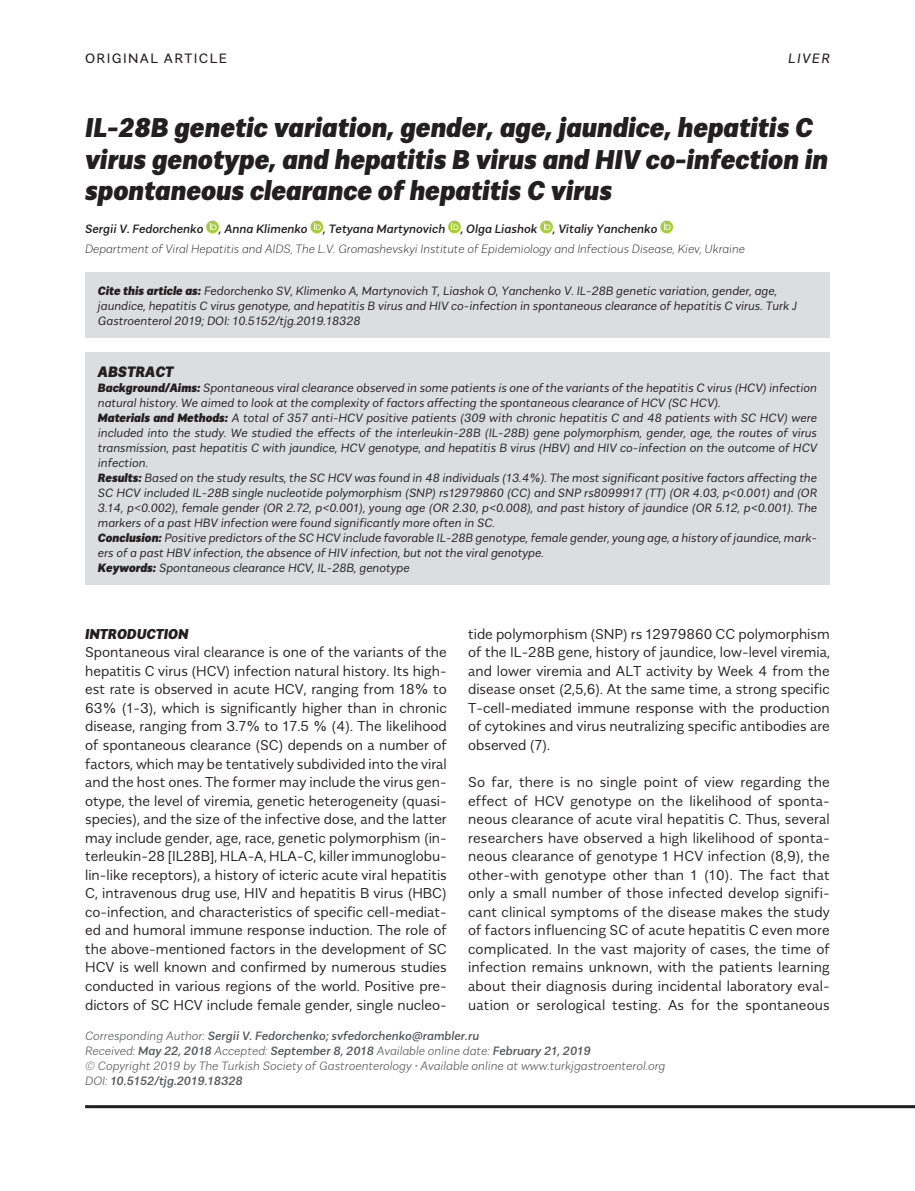
<style>
.page{position:relative;width:915px;height:1191px;background:#fff}
.page>*{position:absolute;margin:0;border:0;box-sizing:border-box;transform-origin:0 0}
.t1{font:italic 900 27px/31.5px "Alergia Normal";color:#231f20}
.t2{font:italic 900 15px "Alergia Normal";color:#231f20}
.t3{font:300 14.25px/18.6px "Alergia Normal";color:#231f20;text-align:justify}
.t4{font:italic 900 14.25px "Alergia Normal";color:#231f20}
.t5{font:13.5px "Alergia Normal";letter-spacing:.1em;color:#231f20}
.t6{font:italic 13.5px "Alergia Normal";letter-spacing:.1em;color:#231f20}
.t7{font:italic 300 12px/15px "Alergia Normal";color:#231f20}
.t8{font:italic 500 12px "Alergia Normal";color:#57585a}
.t9{font:italic 300 expanded 12px "Alergia Normal";color:#231f20}
.t10{font:italic 200 12px "Alergia Normal";color:#57585a}
.t11{font:italic 500 12px "Alergia Normal";color:#231f20}
.s1{font-weight:900}
.s2{font-weight:200}
</style>
<div class="page">
<svg style="left:206px;top:220px;width:13px;height:13px"></svg>
<svg style="left:209px;top:223px;width:7px;height:7px"></svg>
<svg style="left:310px;top:220px;width:13px;height:13px"></svg>
<svg style="left:314px;top:223px;width:6px;height:7px"></svg>
<svg style="left:448px;top:220px;width:12px;height:13px"></svg>
<svg style="left:451px;top:223px;width:7px;height:7px"></svg>
<svg style="left:540px;top:220px;width:12px;height:13px"></svg>
<svg style="left:543px;top:223px;width:7px;height:7px"></svg>
<svg style="left:660px;top:220px;width:12px;height:13px"></svg>
<svg style="left:663px;top:223px;width:7px;height:7px"></svg>
<div style="left:85px;top:352px;width:744px;height:233px;background:#dcdddf"></div>
<hr style="left:85px;top:1105px;width:829px;height:3px;background:#231f20">
<div style="left:85px;top:273px;width:744px;height:65px;background:#dcdddf"></div>
<p class="t5" style="left:85px;top:48px;width:143px">ORIGINAL ARTICLE</p>
<p class="t6" style="left:788px;top:48px;width:43px">LIVER</p>
<p class="t1" style="left:85px;top:109px;width:744px">IL-28B genetic variation, gender, age, jaundice, hepatitis C virus genotype, and hepatitis B virus and HIV co-infection in spontaneous clearance of hepatitis C virus</p>
<p class="t11" style="left:85px;top:220px;width:120px">Sergii V. Fedorchenko</p>
<p class="t11" style="left:219px;top:220px;width:90px">, Anna Klimenko</p>
<p class="t11" style="left:323px;top:220px;width:124px">, Tetyana Martynovich</p>
<p class="t11" style="left:460px;top:220px;width:78px">, Olga Liashok</p>
<p class="t11" style="left:552px;top:220px;width:106px">, Vitaliy Yanchenko</p>
<p class="t9" style="left:85px;top:239px;width:661px">Department of Viral Hepatitis and AIDS, The L.V. Gromashevskyi Institute of Epidemiology and Infectious Disease, Kiev, Ukraine</p>
<p class="t7" style="left:98px;top:282px;width:700px"><span class="s1">Cite this article as:</span> Fedorchenko SV, Klimenko A, Martynovich T, Liashok O, Yanchenko V. IL-28B genetic variation, gender, age, jaundice, hepatitis C virus genotype, and hepatitis B virus and HIV co-infection in spontaneous clearance of hepatitis C virus. Turk J<br>Gastroenterol 2019; DOI: 10.5152/tjg.2019.18328</p>
<p class="t2" style="left:98px;top:359px;width:77px">ABSTRACT</p>
<p class="t7" style="left:98px;top:379px;width:720px"><span class="s1">Background/Aims:</span> Spontaneous viral clearance observed in some patients is one of the variants of the hepatitis C virus (HCV) infection natural history. We aimed to look at the complexity of factors affecting the spontaneous clearance of HCV (SC HCV).</p>
<p class="t7" style="left:98px;top:409px;width:720px;text-align:justify"><span class="s1">Materials and Methods:</span> A total of 357 anti-HCV positive patients (309 with chronic hepatitis C and 48 patients with SC HCV) were included into the study. We studied the effects of the interleukin-28B (IL-28B) gene polymorphism, gender, age, the routes of virus transmission, past hepatitis C with jaundice, HCV genotype, and hepatitis B virus (HBV) and HIV co-infection on the outcome of HCV infection.</p>
<p class="t7" style="left:98px;top:469px;width:720px;text-align:justify"><span class="s1">Results:</span> Based on the study results, the SC HCV was found in 48 individuals (13.4%). The most significant positive factors affecting the SC HCV included IL-28B single nucleotide polymorphism (SNP) rs12979860 (CC) and SNP rs8099917 (TT) (OR 4.03, p&lt;0.001) and (OR 3.14, p&lt;0.002), female gender (OR 2.72, p&lt;0.001), young age (OR 2.30, p&lt;0.008), and past history of jaundice (OR 5.12, p&lt;0.001). The markers of a past HBV infection were found significantly more often in SC.</p>
<p class="t7" style="left:98px;top:529px;width:720px"><span class="s1">Conclusion:</span> Positive predictors of the SC HCV include favorable IL-28B genotype, female gender, young age, a history of jaundice, mark&shy;ers of a past HBV infection, the absence of HIV infection, but not the viral genotype.</p>
<p class="t7" style="left:98px;top:559px;width:313px"><span class="s1">Keywords:</span> Spontaneous clearance HCV, IL-28B, genotype</p>
<p class="t4" style="left:85px;top:622px;width:105px">INTRODUCTION</p>
<p class="t3" style="left:85px;top:642px;width:363px">Spontaneous viral clearance is one of the variants of the hepatitis C virus (HCV) infection natural history. Its high&shy;est rate is observed in acute HCV, ranging from 18% to 63% (1-3), which is significantly higher than in chronic disease, ranging from 3.7% to 17.5 % (4). The likelihood of spontaneous clearance (SC) depends on a number of factors, which may be tentatively subdivided into the viral and the host ones. The former may include the virus gen&shy;otype, the level of viremia, genetic heterogeneity (quasi&shy;species), and the size of the infective dose, and the latter may include gender, age, race, genetic polymorphism (in&shy;terleukin-28 [IL28B], HLA-A, HLA-C, killer immunoglobu&shy;lin-like receptors), a history of icteric acute viral hepatitis C, intravenous drug use, HIV and hepatitis B virus (HBC) co-infection, and characteristics of specific cell-mediat&shy;ed and humoral immune response induction. The role of the above-mentioned factors in the development of SC HCV is well known and confirmed by numerous studies conducted in various regions of the world. Positive pre&shy;dictors of SC HCV include female gender, single nucleo-</p>
<p class="t3" style="left:468px;top:623px;width:363px">tide polymorphism (SNP) rs 12979860 CC polymorphism of the IL-28B gene, history of jaundice, low-level viremia, and lower viremia and ALT activity by Week 4 from the disease onset (2,5,6). At the same time, a strong specific T-cell-mediated immune response with the production of cytokines and virus neutralizing specific antibodies are observed (7).</p>
<p class="t3" style="left:468px;top:771px;width:363px">So far, there is no single point of view regarding the effect of HCV genotype on the likelihood of sponta&shy;neous clearance of acute viral hepatitis C. Thus, several researchers have observed a high likelihood of sponta&shy;neous clearance of genotype 1 HCV infection (8,9), the other-with genotype other than 1 (10). The fact that only a small number of those infected develop signifi&shy;cant clinical symptoms of the disease makes the study of factors influencing SC of acute hepatitis C even more complicated. In the vast majority of cases, the time of infection remains unknown, with the patients learning about their diagnosis during incidental laboratory eval&shy;uation or serological testing. As for the spontaneous</p>
<p class="t8" style="left:85px;top:1026px;width:395px"><span class="s2">Corresponding Author:</span> Sergii V. Fedorchenko; svfedorchenko@rambler.ru</p>
<p class="t8" style="left:85px;top:1041px;width:507px"><span class="s2">Received:</span> May 22, 2018 <span class="s2">Accepted:</span> September 8, 2018 <span class="s2">Available online date:</span> February 21, 2019</p>
<p class="t10" style="left:85px;top:1056px;width:581px">© Copyright 2019 by The Turkish Society of Gastroenterology • Available online at www.turkjgastroenterol.org</p>
<p class="t8" style="left:85px;top:1071px;width:159px"><span class="s2">DOI:</span> 10.5152/tjg.2019.18328</p>
</div>
